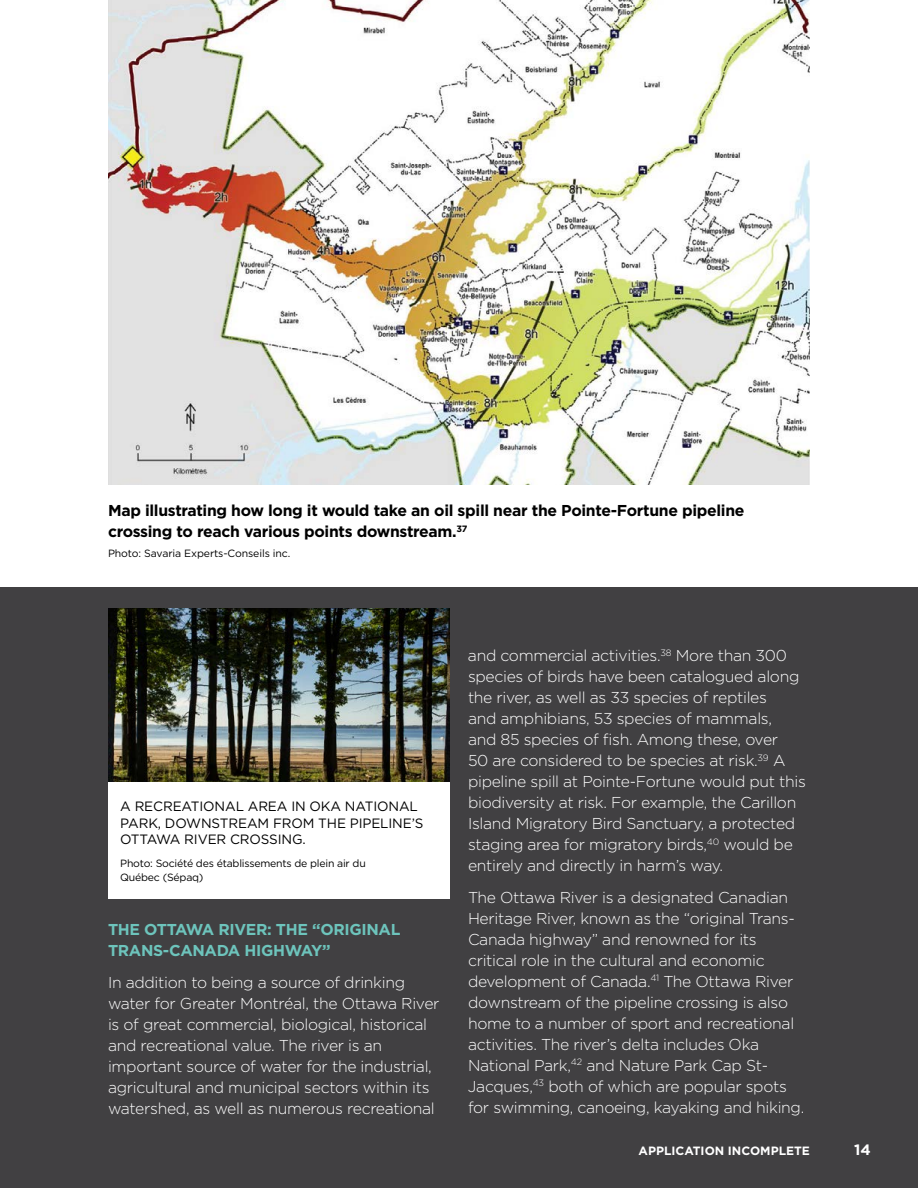
<style>
.page{position:relative;width:918px;height:1188px;background:#fff}
.page>*{position:absolute;margin:0;border:0;box-sizing:border-box;transform-origin:0 0}
.t1{font:300 15.75px/21px "Gotham";letter-spacing:-.02em;color:#fff}
.t2{font:700 15.75px/21px "Gotham";letter-spacing:-.02em;color:#000}
.t3{font:700 15.75px/21px "Gotham";letter-spacing:-.02em;color:#6dc4bc}
.t4{font:700 15px "Gotham";color:#fff}
.t5{font:13.5px/16.5px "Gotham";letter-spacing:-.01em;color:#000}
.t6{font:700 12px "Gotham";color:#fff}
.t7{font:10.5px/13.5px "Gotham";letter-spacing:-.02em;color:#000}
</style>
<div class="page">
<img style="left:108px;top:0;width:702px;height:485px">
<div style="left:0;top:588px;width:918px;height:600px;background:#414042"></div>
<img style="left:108px;top:608px;width:342px;height:174px">
<div style="left:108px;top:782px;width:342px;height:117px;background:#fff"></div>
<p class="t2" style="left:108px;top:500px;width:638px">Map illustrating how long it would take an oil spill near the Pointe-Fortune pipeline crossing to reach various points downstream.<sup>37</sup></p>
<p class="t7" style="left:108px;top:547px;width:184px">Photo: Savaria Experts-Conseils inc.</p>
<p class="t5" style="left:120px;top:798px;width:305px">A RECREATIONAL AREA IN OKA NATIONAL<br>PARK, DOWNSTREAM FROM THE PIPELINE’S<br>OTTAWA RIVER CROSSING.</p>
<p class="t7" style="left:120px;top:857px;width:247px">Photo: Société des établissements de plein air du<br>Québec (Sépaq)</p>
<p class="t3" style="left:108px;top:919px;width:294px">THE OTTAWA RIVER: THE “ORIGINAL<br>TRANS-CANADA HIGHWAY”</p>
<p class="t1" style="left:108px;top:971px;width:333px">In addition to being a source of drinking water for Greater Montréal, the Ottawa River is of great commercial, biological, historical and recreational value. The river is an important source of water for the industrial, agricultural and municipal sectors within its watershed, as well as numerous recreational</p>
<p class="t1" style="left:468px;top:644px;width:340px">and commercial activities.<sup>38</sup> More than 300 species of birds have been catalogued along the river, as well as 33 species of reptiles<br>and amphibians, 53 species of mammals,<br>and 85 species of fish. Among these, over<br>50 are considered to be species at risk.<sup>39</sup> A pipeline spill at Pointe-Fortune would put this biodiversity at risk. For example, the Carillon Island Migratory Bird Sanctuary, a protected staging area for migratory birds,<sup>40</sup> would be entirely and directly in harm’s way.</p>
<p class="t1" style="left:468px;top:886px;width:338px">The Ottawa River is a designated Canadian Heritage River, known as the “original Trans-Canada highway” and renowned for its critical role in the cultural and economic development of Canada.<sup>41</sup> The Ottawa River downstream of the pipeline crossing is also home to a number of sport and recreational activities. The river’s delta includes Oka National Park,<sup>42</sup> and Nature Park Cap St-Jacques,<sup>43</sup> both of which are popular spots for swimming, canoeing, kayaking and hiking.</p>
<p class="t6" style="left:639px;top:1142px;width:173px">APPLICATION INCOMPLETE</p>
<p class="t4" style="left:854px;top:1139px;width:18px">14</p>
</div>
